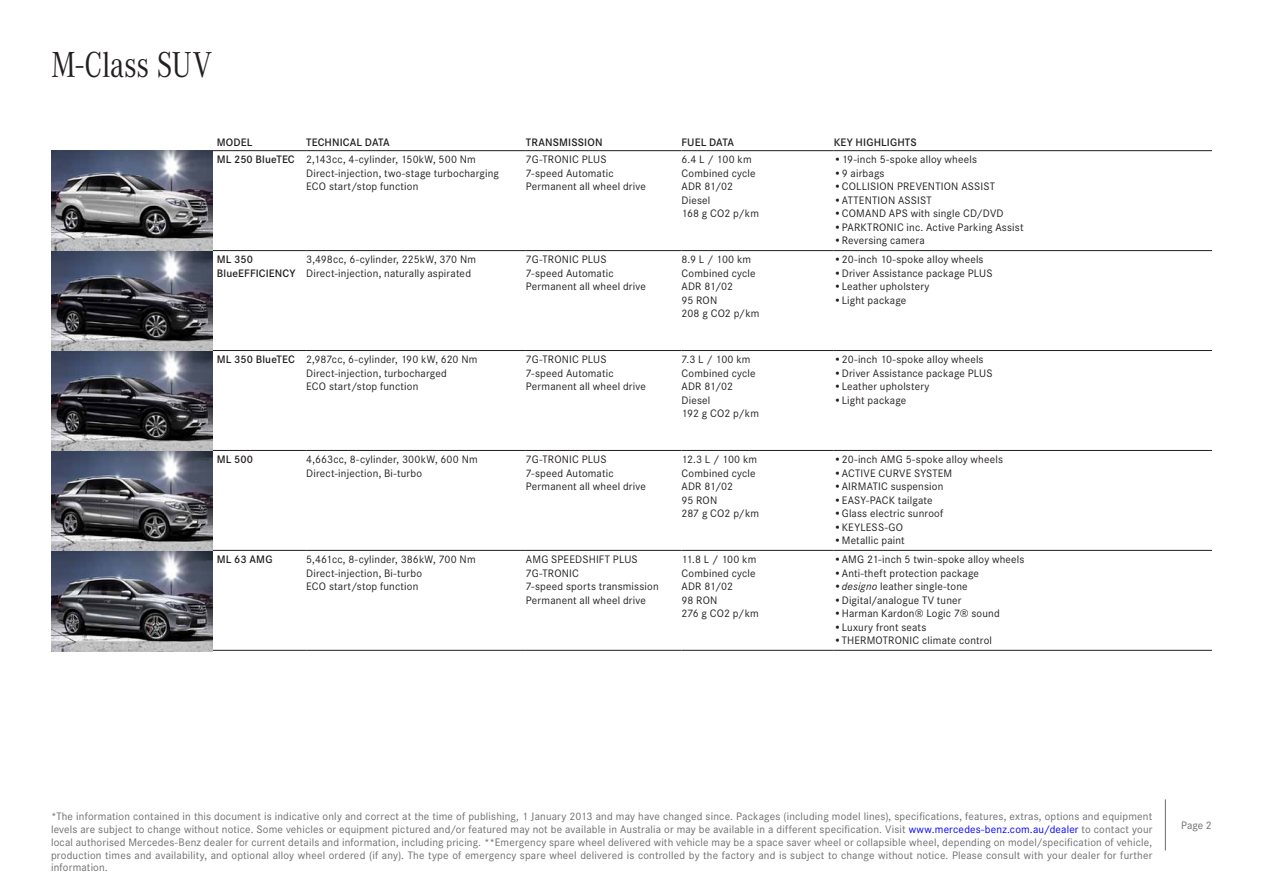
<style>
.page{position:relative;width:1263px;height:893px;background:#fff}
.page>*{position:absolute;margin:0;border:0;box-sizing:border-box;transform-origin:0 0}
.t1{font:37.5px "Corporate A";letter-spacing:-.01em;color:#231f20;scale:.8 1}
.Bullets{font:11.25px "Corporate S";letter-spacing:.015em;color:#231f20}
.t2{font:11.25px/12.8px "Corporate S";letter-spacing:.015em;color:#6c6d70;text-align:justify}
.t3{font:600 11.25px/13.5px "Corporate S";letter-spacing:.01em;color:#231f20}
.s1{font-style:italic}
.s2{color:#00f}
</style>
<div class="page">
<hr style="left:213px;top:250px;width:93px;height:1px;background:#231f20">
<hr style="left:306px;top:250px;width:220px;height:1px;background:#231f20">
<hr style="left:526px;top:250px;width:155px;height:1px;background:#231f20">
<hr style="left:681px;top:250px;width:153px;height:1px;background:#231f20">
<hr style="left:834px;top:250px;width:378px;height:1px;background:#231f20">
<hr style="left:213px;top:350px;width:93px;height:1px;background:#231f20">
<hr style="left:306px;top:350px;width:220px;height:1px;background:#231f20">
<hr style="left:526px;top:350px;width:155px;height:1px;background:#231f20">
<hr style="left:681px;top:350px;width:153px;height:1px;background:#231f20">
<hr style="left:834px;top:350px;width:378px;height:1px;background:#231f20">
<hr style="left:213px;top:450px;width:93px;height:1px;background:#231f20">
<hr style="left:306px;top:450px;width:220px;height:1px;background:#231f20">
<hr style="left:526px;top:450px;width:155px;height:1px;background:#231f20">
<hr style="left:681px;top:450px;width:153px;height:1px;background:#231f20">
<hr style="left:834px;top:450px;width:378px;height:1px;background:#231f20">
<hr style="left:213px;top:550px;width:93px;height:1px;background:#231f20">
<hr style="left:306px;top:550px;width:220px;height:1px;background:#231f20">
<hr style="left:526px;top:550px;width:155px;height:1px;background:#231f20">
<hr style="left:681px;top:550px;width:153px;height:1px;background:#231f20">
<hr style="left:834px;top:550px;width:378px;height:1px;background:#231f20">
<hr style="left:213px;top:650px;width:93px;height:1px;background:#231f20">
<hr style="left:306px;top:650px;width:220px;height:1px;background:#231f20">
<hr style="left:526px;top:650px;width:155px;height:1px;background:#231f20">
<hr style="left:681px;top:650px;width:153px;height:1px;background:#231f20">
<hr style="left:834px;top:650px;width:378px;height:1px;background:#231f20">
<hr style="left:51px;top:150px;width:162px;height:1px;background:#231f20">
<hr style="left:213px;top:150px;width:93px;height:1px;background:#231f20">
<hr style="left:306px;top:150px;width:220px;height:1px;background:#231f20">
<hr style="left:526px;top:150px;width:155px;height:1px;background:#231f20">
<hr style="left:681px;top:150px;width:153px;height:1px;background:#231f20">
<hr style="left:834px;top:150px;width:378px;height:1px;background:#231f20">
<img style="left:51px;top:151px;width:162px;height:500px">
<hr style="left:1165px;top:799px;width:1px;height:51px;background:#6c6d70">
<p class="t1" style="left:51px;top:44px;width:203px">M-Class SUV</p>
<p class="t3" style="left:217px;top:136px;width:37px">MODEL</p>
<p class="t3" style="left:306px;top:136px;width:85px">TECHNICAL DATA</p>
<p class="t3" style="left:526px;top:136px;width:78px">TRANSMISSION</p>
<p class="t3" style="left:681px;top:136px;width:54px">FUEL DATA</p>
<p class="t3" style="left:834px;top:136px;width:85px">KEY HIGHLIGHTS</p>
<p class="t3" style="left:217px;top:153px;width:79px">ML 250 BlueTEC</p>
<p class="Bullets" style="left:306px;top:153px;width:171px">2,143cc, 4-cylinder, 150kW, 500 Nm</p>
<p class="Bullets" style="left:306px;top:167px;width:194px">Direct-injection, two-stage turbocharging</p>
<p class="Bullets" style="left:306px;top:180px;width:114px">ECO start/stop function</p>
<p class="Bullets" style="left:526px;top:153px;width:82px">7G-TRONIC PLUS</p>
<p class="Bullets" style="left:526px;top:167px;width:89px">7-speed Automatic</p>
<p class="Bullets" style="left:526px;top:180px;width:122px">Permanent all wheel drive</p>
<p class="Bullets" style="left:834px;top:153px;width:145px">•19-inch 5-spoke alloy wheels</p>
<p class="Bullets" style="left:834px;top:167px;width:52px">•9 airbags</p>
<p class="Bullets" style="left:834px;top:180px;width:163px">•COLLISION PREVENTION ASSIST</p>
<p class="Bullets" style="left:834px;top:194px;width:100px">•ATTENTION ASSIST</p>
<p class="Bullets" style="left:834px;top:207px;width:171px">•COMAND APS with single CD/DVD</p>
<p class="Bullets" style="left:834px;top:221px;width:191px">•PARKTRONIC inc. Active Parking Assist</p>
<p class="Bullets" style="left:834px;top:234px;width:93px">•Reversing camera</p>
<p class="Bullets" style="left:681px;top:153px;width:72px">6.4 L / 100 km</p>
<p class="Bullets" style="left:681px;top:167px;width:76px">Combined cycle</p>
<p class="Bullets" style="left:681px;top:180px;width:53px">ADR 81/02</p>
<p class="Bullets" style="left:681px;top:194px;width:30px">Diesel</p>
<p class="Bullets" style="left:681px;top:207px;width:79px">168 g CO2 p/km</p>
<p class="t3" style="left:217px;top:253px;width:80px">ML 350<br>BlueEFFICIENCY</p>
<p class="Bullets" style="left:306px;top:253px;width:171px">3,498cc, 6-cylinder, 225kW, 370 Nm</p>
<p class="Bullets" style="left:306px;top:267px;width:166px">Direct-injection, naturally aspirated</p>
<p class="Bullets" style="left:526px;top:253px;width:82px">7G-TRONIC PLUS</p>
<p class="Bullets" style="left:526px;top:267px;width:89px">7-speed Automatic</p>
<p class="Bullets" style="left:526px;top:280px;width:122px">Permanent all wheel drive</p>
<p class="Bullets" style="left:681px;top:253px;width:71px">8.9 L / 100 km</p>
<p class="Bullets" style="left:681px;top:267px;width:76px">Combined cycle</p>
<p class="Bullets" style="left:681px;top:280px;width:53px">ADR 81/02</p>
<p class="Bullets" style="left:681px;top:294px;width:37px">95 RON</p>
<p class="Bullets" style="left:681px;top:307px;width:80px">208 g CO2 p/km</p>
<p class="Bullets" style="left:834px;top:253px;width:151px">•20-inch 10-spoke alloy wheels</p>
<p class="Bullets" style="left:834px;top:267px;width:160px">•Driver Assistance package PLUS</p>
<p class="Bullets" style="left:834px;top:280px;width:97px">•Leather upholstery</p>
<p class="Bullets" style="left:834px;top:294px;width:74px">•Light package</p>
<p class="t3" style="left:217px;top:353px;width:79px">ML 350 BlueTEC</p>
<p class="Bullets" style="left:306px;top:353px;width:173px">2,987cc, 6-cylinder, 190 kW, 620 Nm</p>
<p class="Bullets" style="left:306px;top:367px;width:142px">Direct-injection, turbocharged</p>
<p class="Bullets" style="left:306px;top:380px;width:114px">ECO start/stop function</p>
<p class="Bullets" style="left:526px;top:353px;width:82px">7G-TRONIC PLUS</p>
<p class="Bullets" style="left:526px;top:367px;width:89px">7-speed Automatic</p>
<p class="Bullets" style="left:526px;top:380px;width:122px">Permanent all wheel drive</p>
<p class="Bullets" style="left:681px;top:353px;width:71px">7.3 L / 100 km</p>
<p class="Bullets" style="left:681px;top:367px;width:76px">Combined cycle</p>
<p class="Bullets" style="left:681px;top:380px;width:53px">ADR 81/02</p>
<p class="Bullets" style="left:681px;top:394px;width:30px">Diesel</p>
<p class="Bullets" style="left:681px;top:407px;width:79px">192 g CO2 p/km</p>
<p class="Bullets" style="left:834px;top:353px;width:151px">•20-inch 10-spoke alloy wheels</p>
<p class="Bullets" style="left:834px;top:367px;width:160px">•Driver Assistance package PLUS</p>
<p class="Bullets" style="left:834px;top:380px;width:97px">•Leather upholstery</p>
<p class="Bullets" style="left:834px;top:394px;width:74px">•Light package</p>
<p class="t3" style="left:217px;top:453px;width:38px">ML 500</p>
<p class="Bullets" style="left:306px;top:453px;width:173px">4,663cc, 8-cylinder, 300kW, 600 Nm</p>
<p class="Bullets" style="left:306px;top:466px;width:117px">Direct-injection, Bi-turbo</p>
<p class="Bullets" style="left:526px;top:453px;width:82px">7G-TRONIC PLUS</p>
<p class="Bullets" style="left:526px;top:466px;width:89px">7-speed Automatic</p>
<p class="Bullets" style="left:526px;top:480px;width:122px">Permanent all wheel drive</p>
<p class="Bullets" style="left:681px;top:453px;width:77px">12.3 L / 100 km</p>
<p class="Bullets" style="left:681px;top:466px;width:76px">Combined cycle</p>
<p class="Bullets" style="left:681px;top:480px;width:53px">ADR 81/02</p>
<p class="Bullets" style="left:681px;top:493px;width:37px">95 RON</p>
<p class="Bullets" style="left:681px;top:507px;width:79px">287 g CO2 p/km</p>
<p class="Bullets" style="left:834px;top:453px;width:171px">•20-inch AMG 5-spoke alloy wheels</p>
<p class="Bullets" style="left:834px;top:466px;width:120px">•ACTIVE CURVE SYSTEM</p>
<p class="Bullets" style="left:834px;top:480px;width:111px">•AIRMATIC suspension</p>
<p class="Bullets" style="left:834px;top:493px;width:100px">•EASY-PACK tailgate</p>
<p class="Bullets" style="left:834px;top:507px;width:111px">•Glass electric sunroof</p>
<p class="Bullets" style="left:834px;top:520px;width:71px">•KEYLESS-GO</p>
<p class="Bullets" style="left:834px;top:534px;width:73px">•Metallic paint</p>
<p class="t3" style="left:217px;top:553px;width:57px">ML 63 AMG</p>
<p class="Bullets" style="left:306px;top:553px;width:171px">5,461cc, 8-cylinder, 386kW, 700 Nm</p>
<p class="Bullets" style="left:306px;top:566px;width:117px">Direct-injection, Bi-turbo</p>
<p class="Bullets" style="left:306px;top:580px;width:114px">ECO start/stop function</p>
<p class="Bullets" style="left:526px;top:553px;width:113px">AMG SPEEDSHIFT PLUS</p>
<p class="Bullets" style="left:526px;top:566px;width:55px">7G-TRONIC</p>
<p class="Bullets" style="left:526px;top:580px;width:134px">7-speed sports transmission</p>
<p class="Bullets" style="left:526px;top:593px;width:122px">Permanent all wheel drive</p>
<p class="Bullets" style="left:681px;top:553px;width:76px">11.8 L / 100 km</p>
<p class="Bullets" style="left:681px;top:566px;width:76px">Combined cycle</p>
<p class="Bullets" style="left:681px;top:580px;width:53px">ADR 81/02</p>
<p class="Bullets" style="left:681px;top:593px;width:37px">98 RON</p>
<p class="Bullets" style="left:681px;top:607px;width:79px">276 g CO2 p/km</p>
<p class="Bullets" style="left:834px;top:553px;width:192px">•AMG 21-inch 5 twin-spoke alloy wheels</p>
<p class="Bullets" style="left:834px;top:566px;width:147px">•Anti-theft protection package</p>
<p class="Bullets" style="left:834px;top:580px;width:136px"><span class="s1">• designo</span> leather single-tone</p>
<p class="Bullets" style="left:834px;top:593px;width:129px">•Digital/analogue TV tuner</p>
<p class="Bullets" style="left:834px;top:607px;width:168px">•Harman Kardon® Logic 7® sound</p>
<p class="Bullets" style="left:834px;top:620px;width:94px">•Luxury front seats</p>
<p class="Bullets" style="left:834px;top:634px;width:160px">•THERMOTRONIC climate control</p>
<p class="t2" style="left:51px;top:810px;width:1103px">*The information contained in this document is indicative only and correct at the time of publishing, 1 January 2013 and may have changed since. Packages (including model lines), specifications, features, extras, options and equipment levels are subject to change without notice. Some vehicles or equipment pictured and/or featured may not be available in Australia or may be available in a different specification. Visit <span class="s2">www.mercedes-benz.com.au/dealer</span> to contact your local authorised Mercedes-Benz dealer for current details and information, including pricing. **Emergency spare wheel delivered with vehicle may be a space saver wheel or collapsible wheel, depending on model/specification of vehicle, production times and availability, and optional alloy wheel ordered (if any). The type of emergency spare wheel delivered is controlled by the factory and is subject to change without notice. Please consult with your dealer for further information.</p>
<p class="t2" style="left:1181px;top:819px;width:32px">Page 2</p>
</div>
